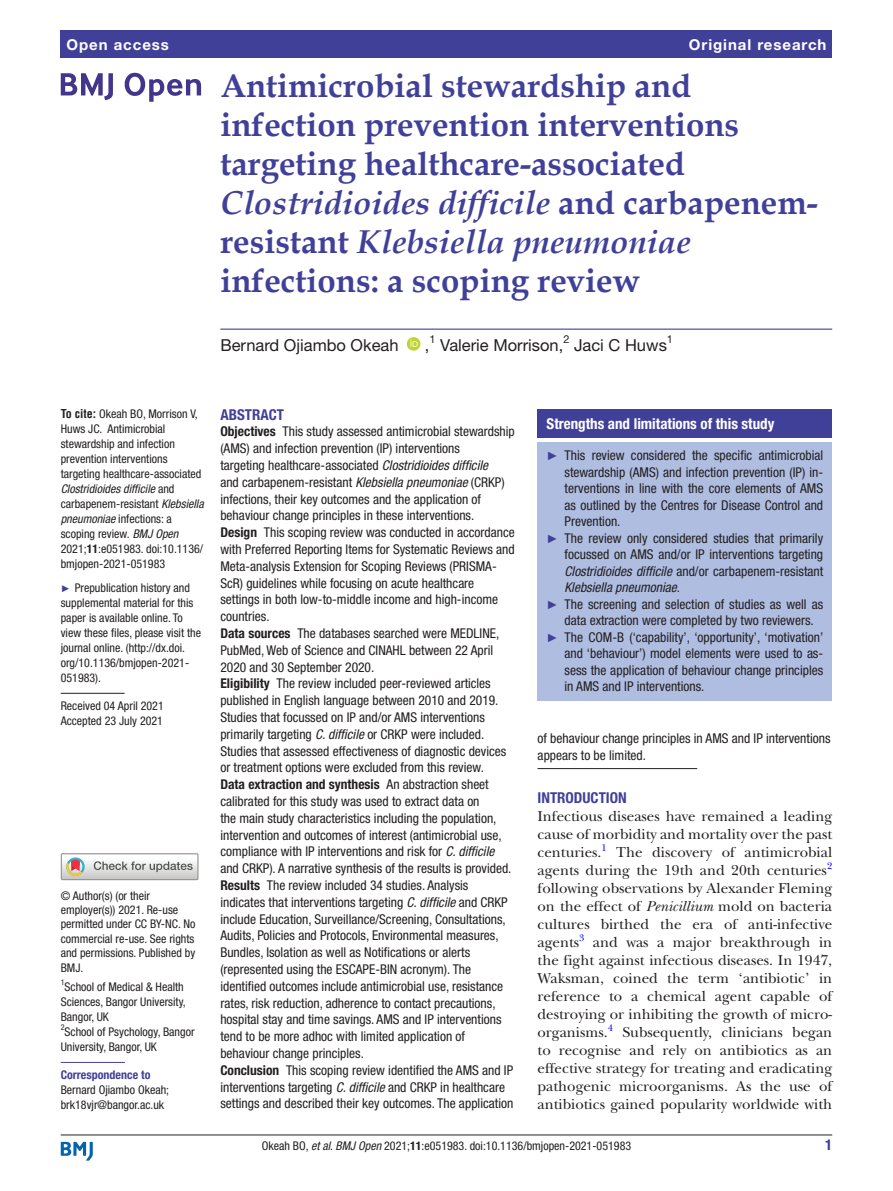
<style>
.page{position:relative;width:893px;height:1191px;background:#fff}
.page>*{position:absolute;margin:0;border:0;box-sizing:border-box;transform-origin:0 0}
.t1{font:700 33px/39px "Book Antiqua";color:#414099}
.t2{font:16.5px "Helvetica Neue LT Std";color:#231f20}
.t3{font:15px/18px "New Baskerville";color:#231f20;text-align:justify}
.t4{font:700 condensed 15px "Helvetica Neue LT Std";color:#fff}
.t5{font:700 15px "Helvetica Neue LT Std";letter-spacing:.065em;color:#fff}
.t6{font:700 condensed 15px "Helvetica Neue LT Std";color:#414099}
.t7{font:condensed 13.5px/16.8px "Helvetica Neue LT Std";color:#231f20}
.t8{font:italic condensed 13.5px "Helvetica Neue LT Std";color:#231f20}
.t9{font:condensed 12px/15px "Helvetica Neue LT Std";color:#231f20}
.t10{font:700 condensed 12px "Helvetica Neue LT Std";color:#414099}
.t11{font:10.95px "Helvetica Neue LT Std";color:#231f20}
.t12{font:9.9px "New Baskerville";color:#00f}
.t13{font:condensed 7.95px "Helvetica Neue LT Std";color:#231f20}
.s1{font-style:italic}
.s2{font-family:"Helvetica LT Std";font-weight:700}
.s3{font-weight:700}
.s4{font-family:"Arial";font-stretch:normal;font-size:9.75px;color:#414099}
.s5{font-family:"Arial";font-stretch:normal;font-size:12px;color:#414099}
.s6{font-style:normal}
</style>
<div class="page">
<hr style="left:61px;top:1134px;width:771px;height:1px;background:#231f20">
<svg style="left:61px;top:1141px;width:32px;height:19px"></svg>
<div style="left:61px;top:31px;width:771px;height:27px;background:#414099"></div>
<hr style="left:220px;top:328px;width:612px;height:2px;background:#414099">
<svg style="left:407px;top:337px;width:13px;height:14px"></svg>
<hr style="left:61px;top:693px;width:64px;height:1px;background:#231f20">
<hr style="left:61px;top:1062px;width:64px;height:1px;background:#414099">
<svg style="left:61px;top:73px;width:52px;height:27px"></svg>
<svg style="left:125px;top:73px;width:76px;height:29px"></svg>
<div style="left:61px;top:853px;width:138px;height:27px;border:1px solid #969090"></div>
<svg style="left:61px;top:853px;width:137px;height:26px"></svg>
<hr style="left:538px;top:768px;width:159px;height:1px;background:#231f20">
<div style="left:538px;top:409px;width:294px;height:29px;background:#414099"></div>
<div style="left:538px;top:442px;width:294px;height:258px;background:#afbde1"></div>
<p class="t5" style="left:66px;top:35px;width:104px">Open access</p>
<p class="t5" style="left:689px;top:35px;width:139px">Original research</p>
<h1 class="t1" style="left:220px;top:66px;width:599px">Antimicrobial stewardship and infection prevention interventions targeting healthcare-associated <span class="s1">Clostridioides difficile</span> and carbapenem&shy;resistant <span class="s1">Klebsiella pneumoniae </span>infections: a scoping review</h1>
<p class="t2" style="left:220px;top:335px;width:180px">Bernard Ojiambo Okeah</p>
<p class="t2" style="left:425px;top:335px;width:6px">,</p>
<p class="t11" style="left:430px;top:333px;width:8px">1</p>
<p class="t2" style="left:440px;top:335px;width:125px">Valerie Morrison,</p>
<p class="t11" style="left:563px;top:333px;width:8px">2</p>
<p class="t2" style="left:574px;top:335px;width:94px">Jaci C Huws</p>
<p class="t11" style="left:667px;top:333px;width:8px">1</p>
<p class="t9" style="left:61px;top:406px;width:144px"><span class="s2">To cite:</span> Okeah BO, Morrison V,<br>Huws JC. Antimicrobial stewardship and infection prevention interventions targeting healthcare-associated<br><span class="s1">Clostridioides difficile</span> and carbapenem-resistant <span class="s1">Klebsiella pneumoniae</span> infections: a scoping review. <span class="s1">BMJ Open<br></span>2021;<span class="s3">11</span>:e051983. doi:10.1136/ bmjopen-2021-051983</p>
<p class="t9" style="left:61px;top:580px;width:142px"><span class="s4">►</span> Prepublication history and supplemental material for this paper is available online. To view these files, please visit the journal online. (http://dx.doi. org/10.1136/bmjopen-2021-<br>051983).</p>
<p class="t9" style="left:61px;top:698px;width:105px">Received 04 April 2021<br>Accepted 23 July 2021</p>
<p class="t9" style="left:61px;top:888px;width:136px;line-height:14.4px">© Author(s) (or their employer(s)) 2021. Re-use permitted under CC BY-NC. No commercial re-use. See rights and permissions. Published by<br>BMJ.</p>
<p class="t13" style="left:61px;top:978px;width:5px">1</p>
<p class="t9" style="left:61px;top:979px;width:135px;text-indent:4px">School of Medical &amp; Health<br>Sciences, Bangor University,<br>Bangor, UK<br><sup>2</sup>School of Psychology, Bangor<br>University, Bangor, UK</p>
<p class="t10" style="left:61px;top:1067px;width:91px">Correspondence to</p>
<p class="t9" style="left:61px;top:1082px;width:110px">Bernard Ojiambo Okeah; brk18vjr@bangor.ac.uk</p>
<p class="t6" style="left:220px;top:405px;width:65px">ABSTRACT</p>
<p class="t7" style="left:220px;top:423px;width:296px"><span class="s3">Objectives</span> This study assessed antimicrobial stewardship (AMS) and infection prevention (IP) interventions<br>targeting healthcare-associated <span class="s1">Clostridioides difficile<br></span>and carbapenem-resistant <span class="s1">Klebsiella pneumoniae</span> (CRKP) infections, their key outcomes and the application of behaviour change principles in these interventions.<br><span class="s3">Design</span> This scoping review was conducted in accordance with Preferred Reporting Items for Systematic Reviews and Meta-analysis Extension for Scoping Reviews (PRISMA-ScR) guidelines while focusing on acute healthcare settings in both low-to-middle income and high-income countries.<br><span class="s3">Data sources</span> The databases searched were MEDLINE, PubMed, Web of Science and CINAHL between 22 April 2020 and 30 September 2020.<br><span class="s3">Eligibility</span> The review included peer-reviewed articles published in English language between 2010 and 2019.<br>Studies that focussed on IP and/or AMS interventions primarily targeting <span class="s1">C. difficile</span> or CRKP were included.<br>Studies that assessed effectiveness of diagnostic devices or treatment options were excluded from this review.<br><span class="s3">Data extraction and synthesis</span> An abstraction sheet calibrated for this study was used to extract data on<br>the main study characteristics including the population, intervention and outcomes of interest (antimicrobial use, compliance with IP interventions and risk for <span class="s1">C. difficile </span>and CRKP). A narrative synthesis of the results is provided.<br><span class="s3">Results</span> The review included 34 studies. Analysis indicates that interventions targeting <span class="s1">C. difficile</span> and CRKP include Education, Surveillance/Screening, Consultations, Audits, Policies and Protocols, Environmental measures, Bundles, Isolation as well as Notifications or alerts (represented using the ESCAPE-BIN acronym). The identified outcomes include antimicrobial use, resistance rates, risk reduction, adherence to contact precautions, hospital stay and time savings. AMS and IP interventions tend to be more adhoc with limited application of behaviour change principles.<br><span class="s3">Conclusion</span> This scoping review identified the AMS and IP interventions targeting <span class="s1">C. difficile</span> and CRKP in healthcare settings and described their key outcomes. The application</p>
<p class="t4" style="left:547px;top:414px;width:229px">Strengths and limitations of this study</p>
<p class="t7" style="left:547px;top:447px;width:278px"><span class="s5">►</span> This review considered the specific antimicrobial</p>
<p class="t7" style="left:565px;top:463px;width:260px">stewardship (AMS) and infection prevention (IP) in-</p>
<p class="t7" style="left:565px;top:480px;width:260px">terventions in line with the core elements of AMS</p>
<p class="t7" style="left:565px;top:496px;width:260px">as outlined by the Centres for Disease Control and</p>
<p class="t7" style="left:565px;top:513px;width:57px">Prevention.</p>
<p class="t7" style="left:547px;top:529px;width:278px"><span class="s5">►</span> The review only considered studies that primarily</p>
<p class="t7" style="left:565px;top:546px;width:260px">focussed on AMS and/or IP interventions targeting</p>
<p class="t7" style="left:565px;top:562px;width:260px"><span class="s1">Clostridioides difficile</span> and/or carbapenem-resistant</p>
<p class="t8" style="left:565px;top:580px;width:117px">Klebsiella pneumoniae<span class="s6">.</span></p>
<p class="t7" style="left:547px;top:595px;width:278px"><span class="s5">►</span> The screening and selection of studies as well as</p>
<p class="t7" style="left:565px;top:612px;width:251px">data extraction were completed by two reviewers.</p>
<p class="t7" style="left:547px;top:628px;width:278px"><span class="s5">►</span> The COM-B (‘capability’, ‘opportunity’, ‘motivation’</p>
<p class="t7" style="left:565px;top:645px;width:260px">and ‘behaviour’) model elements were used to as-</p>
<p class="t7" style="left:565px;top:661px;width:260px">sess the application of behaviour change principles</p>
<p class="t7" style="left:565px;top:678px;width:141px">in AMS and IP interventions.</p>
<p class="t7" style="left:538px;top:730px;width:294px">of behaviour change principles in AMS and IP interventions appears to be limited.</p>
<p class="t6" style="left:538px;top:789px;width:91px">INTRODUCTION</p>
<p class="t3" style="left:538px;top:807px;width:296px">Infectious diseases have remained a leading cause of morbidity and mortality over the past centuries.</p>
<p class="t12" style="left:601px;top:841px;width:7px">1</p>
<p class="t3" style="left:538px;top:843px;width:296px;text-indent:79px">The discovery of antimicrobial agents during the 19th and 20th centuries</p>
<p class="t12" style="left:827px;top:859px;width:7px">2</p>
<p class="t3" style="left:538px;top:879px;width:296px">following observations by Alexander Fleming on the effect of <span class="s1">Penicillium</span> mold on bacteria cultures birthed the era of anti-infective agents</p>
<p class="t12" style="left:579px;top:931px;width:7px">3</p>
<p class="t3" style="left:538px;top:933px;width:296px;text-indent:55px">and was a major breakthrough in the fight against infectious diseases. In 1947, Waksman, coined the term ‘antibiotic’ in reference to a chemical agent capable of destroying or inhibiting the growth of micro&shy;organisms.<sup>4</sup></p>
<p class="t3" style="left:538px;top:1023px;width:296px;text-indent:85px">Subsequently, clinicians began to recognise and rely on antibiotics as an effective strategy for treating and eradicating pathogenic microorganisms. As the use of antibiotics gained popularity worldwide with</p>
<p class="t9" style="left:262px;top:1137px;width:371px">Okeah BO, <span class="s1">et al</span>. <span class="s1">BMJ Open</span> 2021;<span class="s3">11</span>:e051983. doi:10.1136/bmjopen-2021-051983</p>
<p class="t6" style="left:825px;top:1135px;width:9px">1</p>
</div>
